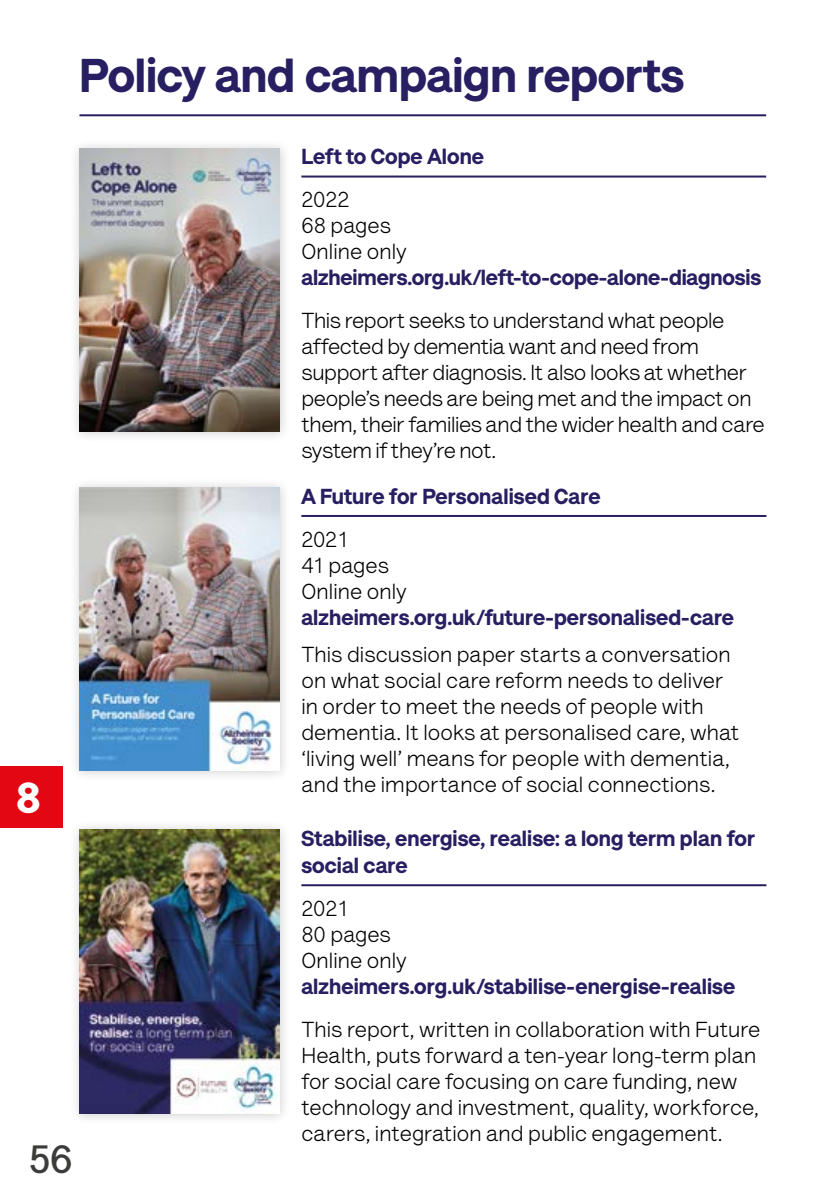
<style>
.page{position:relative;width:840px;height:1191px;background:#fff}
.page>*{position:absolute;margin:0;border:0;box-sizing:border-box;transform-origin:0 0}
.t1{font:900 48px "AS Lettera Text";color:#271f61}
.t2{font:900 44px "AS Lettera Text";color:#fff}
.t3{font:700 40px "AS Lettera Text";color:#3c3c3b}
.t4{font:22px/26px "AS Lettera Text";letter-spacing:.005em;color:#000}
.t5{font:900 22px/26.4px "AS Lettera Text";letter-spacing:.005em;color:#271f61}
.t6{font:22px/26px "AS Lettera Text";letter-spacing:-.015em;color:#000}
</style>
<div class="page">
<div style="left:0;top:766px;width:62px;height:61px;background:#e30613"></div>
<div style="left:69px;top:478px;width:222px;height:305px;background:#000;opacity:.2"></div>
<img style="left:79px;top:487px;width:200px;height:283px">
<hr style="left:301px;top:515px;width:465px;height:2px;background:#271f61">
<hr style="left:79px;top:114px;width:686px;height:2px;background:#271f61">
<div style="left:69px;top:820px;width:222px;height:306px;background:#000;opacity:.2"></div>
<img style="left:79px;top:829px;width:200px;height:284px">
<hr style="left:301px;top:884px;width:465px;height:2px;background:#271f61">
<div style="left:69px;top:139px;width:222px;height:304px;background:#000;opacity:.2"></div>
<img style="left:79px;top:148px;width:201px;height:283px">
<hr style="left:301px;top:175px;width:464px;height:2px;background:#271f61">
<h1 class="t1" style="left:79px;top:36px;width:605px">Policy and campaign reports</h1>
<h2 class="t2" style="left:16px;top:761px;width:26px">8</h2>
<h3 class="t3" style="left:28px;top:1128px;width:46px">56</h3>
<p class="t5" style="left:301px;top:142px;width:184px">Left to Cope Alone</p>
<p class="t4" style="left:301px;top:185px;width:107px">2022<br>68 pages<br>Online only</p>
<p class="t5" style="left:301px;top:263px;width:461px">alzheimers.org.uk/left-to-cope-alone-diagnosis</p>
<p class="t6" style="left:301px;top:306px;width:464px">This report seeks to understand what people affected by dementia want and need from support after diagnosis. It also looks at whether people’s needs are being met and the impact on them, their families and the wider health and care system if they’re not.</p>
<p class="t5" style="left:301px;top:481px;width:301px">A Future for Personalised Care</p>
<p class="t4" style="left:301px;top:524px;width:107px">2021<br>41 pages<br>Online only</p>
<p class="t5" style="left:301px;top:602px;width:434px">alzheimers.org.uk/future-personalised-care</p>
<p class="t4" style="left:301px;top:640px;width:439px">This discussion paper starts a conversation on what social care reform needs to deliver in order to meet the needs of people with dementia. It looks at personalised care, what ‘living well’ means for people with dementia, and the importance of social connections.</p>
<p class="t5" style="left:301px;top:824px;width:455px">Stabilise, energise, realise: a long term plan for social care</p>
<p class="t4" style="left:301px;top:893px;width:107px">2021<br>80 pages<br>Online only</p>
<p class="t5" style="left:301px;top:971px;width:435px">alzheimers.org.uk/stabilise-energise-realise</p>
<p class="t4" style="left:301px;top:1014px;width:460px">This report, written in collaboration with Future Health, puts forward a ten-year long-term plan for social care focusing on care funding, new technology and investment, quality, workforce, carers, integration and public engagement.</p>
</div>
